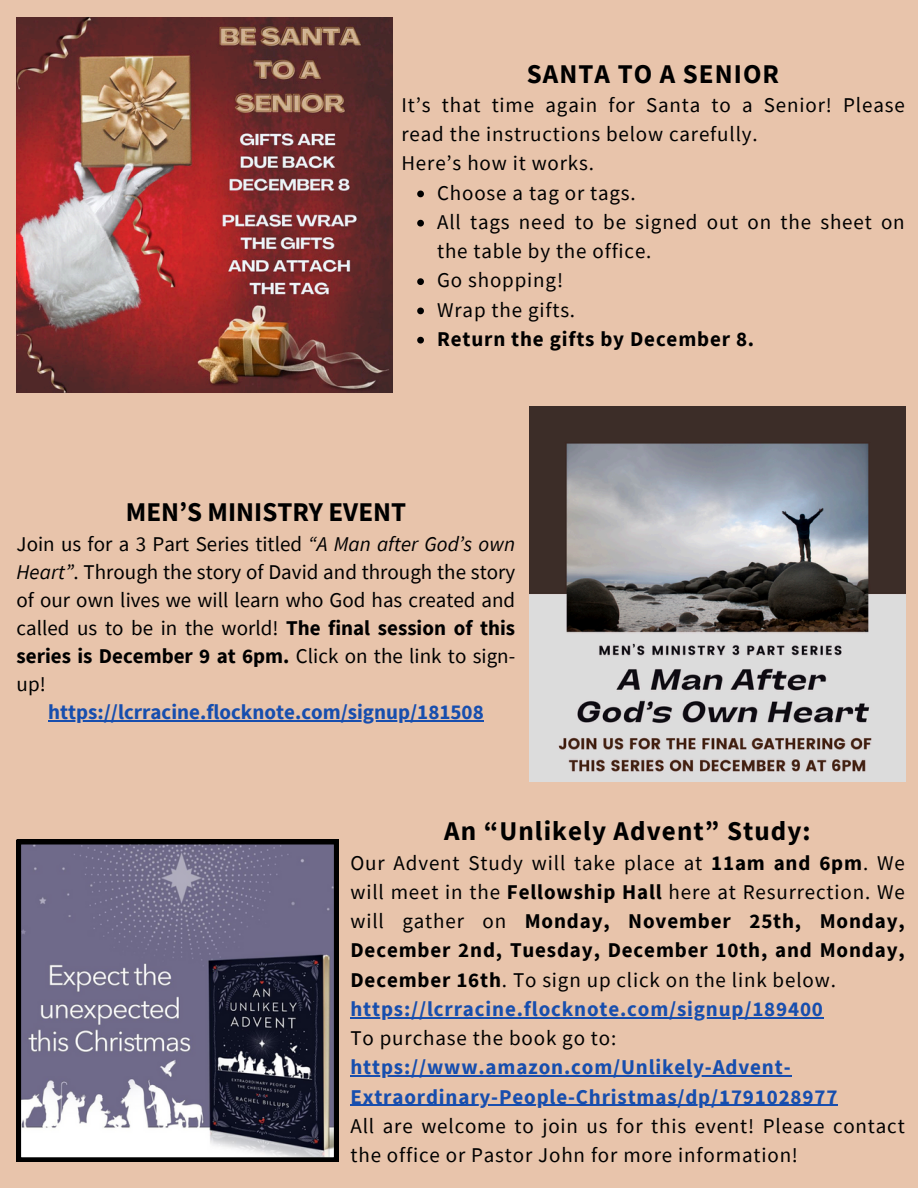
<style>
.page{position:relative;width:918px;height:1188px;background:#e8c4ab}
.page>*{position:absolute;margin:0;border:0;box-sizing:border-box;transform-origin:0 0}
.t1{font:700 27px "Source Sans Pro";letter-spacing:.04em;color:#000}
.t2{font:700 27px "Source Sans Pro";color:#000}
.t3{font:21px/29.2px "Source Sans Pro";letter-spacing:.04em;color:#000}
.t4{font:700 21px/29.2px "Source Sans Pro";letter-spacing:.04em;color:#174eae}
.t5{font:700 21px "Source Sans Pro";color:#174eae}
.t6{font:700 21px "Source Sans Pro";letter-spacing:.04em;color:#000}
.s1{font-style:italic}
.s2{font-weight:700}
.s3{font-weight:700;color:#174eae}
</style>
<div class="page">
<img style="left:17px;top:17px;width:375px;height:376px">
<svg style="left:417px;top:191px;width:7px;height:6px"></svg>
<svg style="left:417px;top:220px;width:7px;height:7px"></svg>
<svg style="left:417px;top:278px;width:7px;height:7px"></svg>
<svg style="left:417px;top:308px;width:7px;height:6px"></svg>
<svg style="left:417px;top:337px;width:7px;height:7px"></svg>
<img style="left:529px;top:406px;width:376px;height:376px">
<hr style="left:48px;top:721px;width:436px;height:1px;background:#174eae">
<svg style="left:17px;top:840px;width:321px;height:322px;background:#6d6a80"></svg>
<hr style="left:350px;top:1017px;width:474px;height:1px;background:#174eae">
<hr style="left:350px;top:1076px;width:442px;height:1px;background:#174eae">
<hr style="left:350px;top:1105px;width:488px;height:1px;background:#174eae">
<h1 class="t1" style="left:527px;top:56px;width:254px">SANTA TO A SENIOR</h1>
<h1 class="t3" style="left:401px;top:90px;width:505px">It’s that time again for Santa to a Senior! Please read the instructions below carefully.<br>Here’s how it works.</h1>
<p class="t3" style="left:437px;top:177px;width:200px">Choose a tag or tags.</p>
<p class="t3" style="left:437px;top:207px;width:469px">All tags need to be signed out on the sheet on the table by the office.</p>
<p class="t3" style="left:437px;top:265px;width:127px">Go shopping!</p>
<p class="t3" style="left:437px;top:294px;width:140px">Wrap the gifts.</p>
<p class="t6" style="left:437px;top:325px;width:319px">Return the gifts by December 8.</p>
<p class="t2" style="left:126px;top:495px;width:282px">MEN’S MINISTRY EVENT</p>
<p class="t3" style="left:17px;top:529px;width:500px;line-height:28.2px;text-align:justify">Join us for a 3 Part Series titled <span class="s1">“A Man after God’s own Heart”</span>. Through the story of David and through the story of our own lives we will learn who God has created and called us to be in the world! <span class="s2">The final session of this series is December 9 at 6pm.</span> Click on the link to sign&shy;up!</p>
<p class="t5" style="left:48px;top:699px;width:437px">https://lcrracine.flocknote.com/signup/181508</p>
<p class="t1" style="left:444px;top:814px;width:368px">An “Unlikely Advent” Study:</p>
<p class="t3" style="left:350px;top:848px;width:556px">Our Advent Study will take place at <span class="s2">11am and 6pm</span>. We will meet in the <span class="s2">Fellowship Hall</span> here at Resurrection. We will gather on <span class="s2">Monday, November 25th, Monday, December 2nd, Tuesday, December 10th, and Monday, December 16th</span>. To sign up click on the link below. <span class="s3">https://lcrracine.flocknote.com/signup/189400</span></p>
<p class="t3" style="left:350px;top:1023px;width:267px">To purchase the book go to:</p>
<p class="t4" style="left:350px;top:1052px;width:489px">https://www.amazon.com/Unlikely-Advent-<br>Extraordinary-People-Christmas/dp/1791028977</p>
<p class="t3" style="left:350px;top:1111px;width:556px">All are welcome to join us for this event! Please contact the office or Pastor John for more information!</p>
</div>
